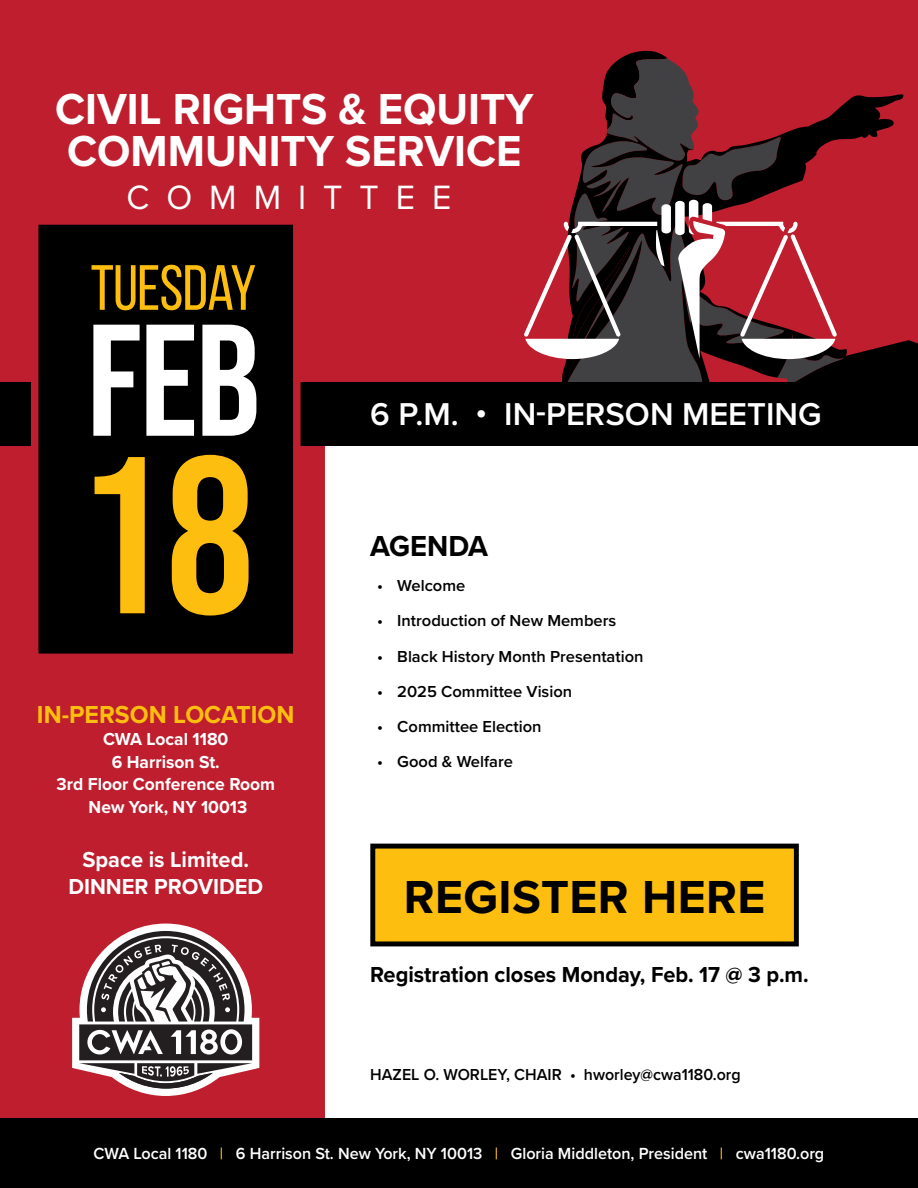
<style>
.page{position:relative;width:918px;height:1188px;background:#fff}
.page>*{position:absolute;margin:0;border:0;box-sizing:border-box;transform-origin:0 0}
.t1{font:223.2px "Bebas Neue";color:#febe10}
.t2{font:158.7px "Bebas Neue";color:#fff}
.t3{font:63.75px "Bebas Neue";letter-spacing:-.01em;color:#febe10}
.t4{font:700 48px "Proxima Nova";letter-spacing:.01em;color:#000}
.t5{font:700 45px/42px "Proxima Nova";color:#fff}
.t6{font:34.95px "Proxima Nova";letter-spacing:.5em;color:#fff}
.t7{font:600 32.7px "Proxima Nova";color:#fff}
.t8{font:700 30px "Proxima Nova";color:#000}
.t9{font:700 25.5px "Proxima Nova";color:#febe10}
.t10{font:700 22.5px "Proxima Nova";color:#000}
.t11{font:700 22.5px/27px "Proxima Nova";color:#fff;text-align:center}
.t12{font:700 18px/22.5px "Proxima Nova";color:#fff;text-align:center}
.t13{font:600 16.65px "Proxima Nova";color:#fff}
.t14{font:600 16.5px "Proxima Nova";color:#000}
.s1{color:#febe10}
</style>
<div class="page">
<div style="left:123px;top:0;width:795px;height:386px;background:#be1e2d"></div>
<svg style="left:844px;top:94px;width:74px;height:289px"></svg>
<svg style="left:524px;top:50px;width:320px;height:333px"></svg>
<div style="left:0;top:0;width:325px;height:1188px;background:#be1e2d"></div>
<div style="left:0;top:383px;width:918px;height:63px;background:#000"></div>
<svg style="left:27px;top:224px;width:277px;height:430px"></svg>
<div style="left:0;top:1119px;width:918px;height:69px;background:#000"></div>
<svg style="left:72px;top:924px;width:187px;height:172px"></svg>
<div style="left:373px;top:846px;width:423px;height:98px;background:#febe10"></div>
<div style="left:370px;top:844px;width:429px;height:102px;border:5px solid #000"></div>
<h3 class="t5" style="left:55px;top:87px;width:480px">CIVIL RIGHTS &amp; EQUITY<br>COMMUNITY SERVICE</h3>
<h3 class="t6" style="left:126px;top:171px;width:326px">COMMITTEE</h3>
<h3 class="t3" style="left:91px;top:253px;width:167px">TUESDAY</h3>
<h2 class="t2" style="left:87px;top:291px;width:175px">FEB</h2>
<h1 class="t1" style="left:77px;top:410px;width:180px">18</h1>
<h3 class="t9" style="left:37px;top:695px;width:259px">IN-PERSON LOCATION</h3>
<p class="t12" style="left:57px;top:728px;width:220px">CWA Local 1180<br>6 Harrison St.<br>3rd Floor Conference Room<br>New York, NY 10013</p>
<h3 class="t11" style="left:68px;top:845px;width:196px">Space is Limited.<br>DINNER PROVIDED</h3>
<h3 class="t7" style="left:370px;top:390px;width:453px">6 P.M. • IN-PERSON MEETING</h3>
<h3 class="t8" style="left:370px;top:523px;width:119px">AGENDA</h3>
<p class="t14" style="left:377px;top:573px;width:90px">• Welcome</p>
<p class="t14" style="left:377px;top:609px;width:241px">• Introduction of New Members</p>
<p class="t14" style="left:377px;top:644px;width:268px">• Black History Month Presentation</p>
<p class="t14" style="left:377px;top:679px;width:197px">• 2025 Committee Vision</p>
<p class="t14" style="left:377px;top:714px;width:166px">• Committee Election</p>
<p class="t14" style="left:377px;top:749px;width:137px">• Good &amp; Welfare</p>
<h3 class="t4" style="left:404px;top:861px;width:363px">REGISTER HERE</h3>
<h3 class="t10" style="left:370px;top:958px;width:440px">Registration closes Monday, Feb. 17 @ 3 p.m.</h3>
<p class="t14" style="left:370px;top:1063px;width:372px">HAZEL O. WORLEY, CHAIR • hworley@cwa1180.org</p>
<p class="t13" style="left:94px;top:1141px;width:732px">CWA Local 1180 <span class="s1">|</span> 6 Harrison St. New York, NY 10013 <span class="s1">|</span> Gloria Middleton, President <span class="s1">|</span> cwa1180.org</p>
</div>
